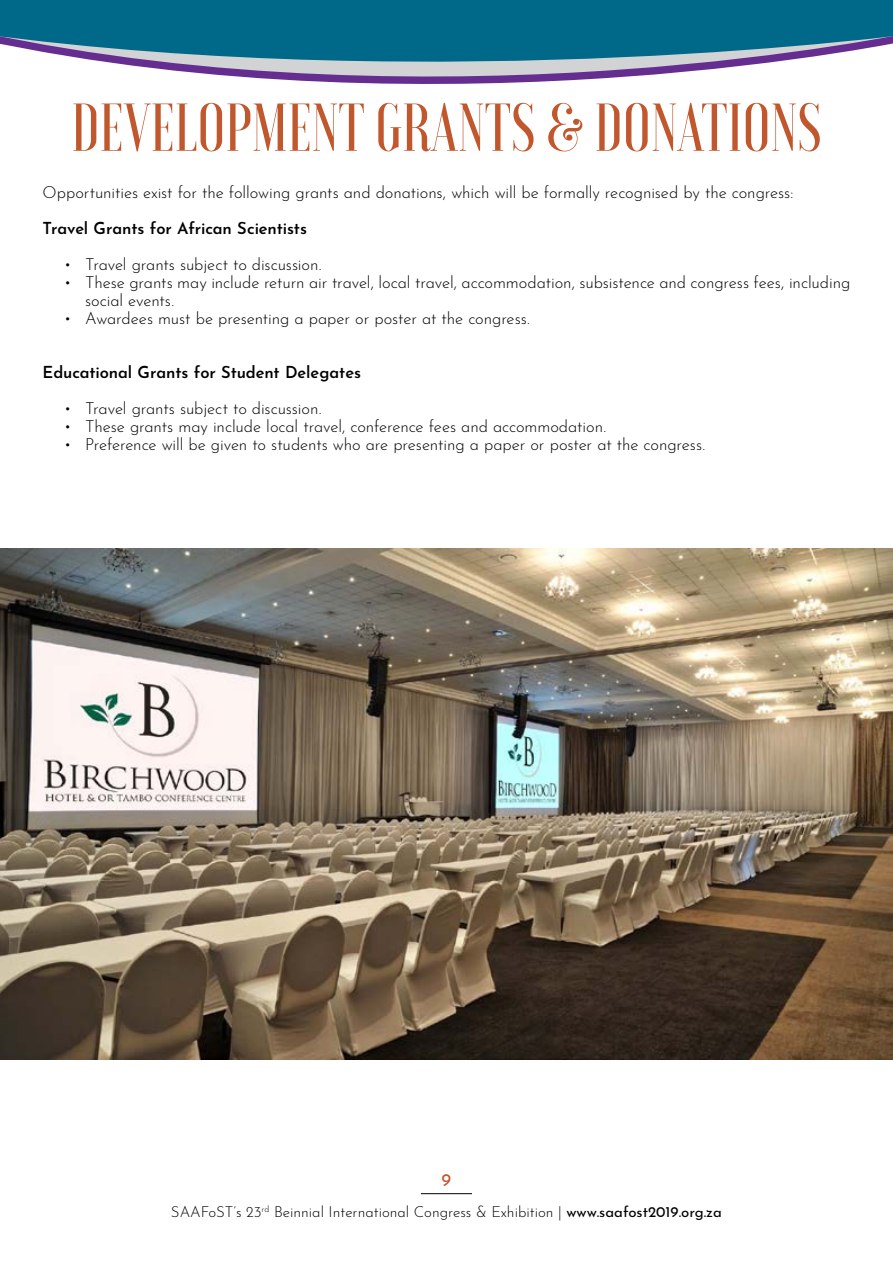
<style>
.page{position:relative;width:893px;height:1263px;background:#fff}
.page>*{position:absolute;margin:0;border:0;box-sizing:border-box;transform-origin:0 0}
.t1{font:500 67.5px "Voga";color:#c1572d}
.t2{font:18px "Josefin Sans";color:#c1572d}
.t3{font:300 16.5px/18px "Josefin Sans";letter-spacing:-.005em;color:#000}
.t4{font:600 16.5px "Josefin Sans";letter-spacing:-.005em;color:#000}
.t5{font:300 15px "Josefin Sans";color:#000}
.s1{font-weight:400}
</style>
<div class="page">
<hr style="left:421px;top:1193px;width:51px;height:1px;background:#000">
<svg style="left:0;top:0;width:893px;height:84px;fill:#006889"></svg>
<img style="left:0;top:549px;width:893px;height:511px">
<h1 class="t1" style="left:71px;top:89px;width:752px">DEVELOPMENT GRANTS &amp; DONATIONS</h1>
<p class="t3" style="left:43px;top:182px;width:752px">Opportunities exist for the following grants and donations, which will be formally recognised by the congress:</p>
<p class="t4" style="left:43px;top:215px;width:266px">Travel Grants for African Scientists</p>
<p class="t3" style="left:64px;top:254px;width:259px">• Travel grants subject to discussion.</p>
<p class="t3" style="left:85px;top:272px;width:767px;text-indent:-21px">• These grants may include return air travel, local travel, accommodation, subsistence and congress fees, including social events.</p>
<p class="t3" style="left:64px;top:308px;width:468px">• Awardees must be presenting a paper or poster at the congress.</p>
<p class="t4" style="left:43px;top:359px;width:320px">Educational Grants for Student Delegates</p>
<p class="t3" style="left:64px;top:398px;width:259px">• Travel grants subject to discussion.</p>
<p class="t3" style="left:64px;top:416px;width:544px">• These grants may include local travel, conference fees and accommodation.</p>
<p class="t3" style="left:64px;top:434px;width:643px">• Preference will be given to students who are presenting a paper or poster at the congress.</p>
<p class="t2" style="left:442px;top:1164px;width:11px">9</p>
<p class="t5" style="left:171px;top:1200px;width:552px">SAAFoST’s 23<sup>rd</sup> Beinnial International Congress &amp; Exhibition | <span class="s1">www.saafost2019.org.za</span></p>
</div>
